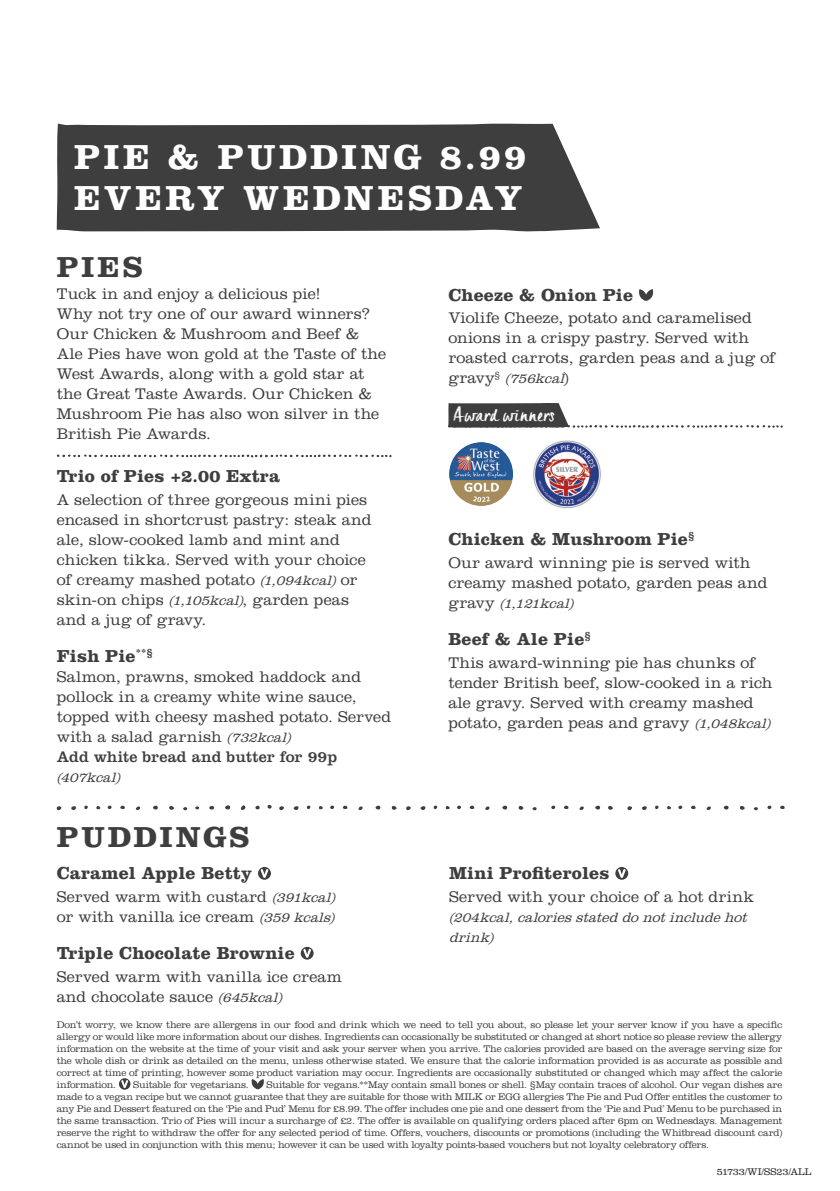
<style>
.page{position:relative;width:840px;height:1191px;background:#fff}
.page>*{position:absolute;margin:0;border:0;box-sizing:border-box;transform-origin:0 0}
.t1{font:700 36px/41.4px "Clarendon LT Std";letter-spacing:.095em;color:#fff}
.t2{font:700 30px "Clarendon LT Std";letter-spacing:.1em;color:#3e3e3f}
.t3{font:700 18px "Clarendon LT Std";letter-spacing:.01em;color:#3e3e3f}
.t4{font:18px "Creta";letter-spacing:.05em;color:#fff}
.t5{font:300 16px/20px "Clarendon LT Std";letter-spacing:.005em;color:#3e3e3f}
.t6{font:italic 300 14px/20px "Clarendon LT Std";color:#3e3e3f}
.t7{font:300 10px/12px "Clarendon LT Std";letter-spacing:-.02em;color:#3e3e3f;text-align:justify}
.t8{font:300 10px "Clarendon LT Std";letter-spacing:-.015em;color:#231f20}
.s1{font-style:italic;font-size:14px}
.s2{font-weight:400}
.s3{font-style:normal;font-size:16px}
</style>
<div class="page">
<svg style="left:639px;top:289px;width:14px;height:12px"></svg>
<svg style="left:448px;top:403px;width:334px;height:25px"></svg>
<svg style="left:183px;top:807px;width:4px;height:4px"></svg>
<svg style="left:136px;top:806px;width:4px;height:4px"></svg>
<svg style="left:71px;top:806px;width:5px;height:4px"></svg>
<svg style="left:169px;top:806px;width:5px;height:4px"></svg>
<svg style="left:195px;top:806px;width:4px;height:4px"></svg>
<svg style="left:96px;top:805px;width:16px;height:5px"></svg>
<svg style="left:255px;top:804px;width:16px;height:6px"></svg>
<svg style="left:57px;top:806px;width:4px;height:5px"></svg>
<svg style="left:240px;top:805px;width:5px;height:5px"></svg>
<svg style="left:209px;top:806px;width:5px;height:4px"></svg>
<svg style="left:153px;top:805px;width:5px;height:5px"></svg>
<svg style="left:225px;top:805px;width:5px;height:5px"></svg>
<svg style="left:120px;top:805px;width:5px;height:4px"></svg>
<svg style="left:84px;top:805px;width:4px;height:5px"></svg>
<svg style="left:358px;top:806px;width:4px;height:4px"></svg>
<svg style="left:293px;top:806px;width:6px;height:4px"></svg>
<svg style="left:391px;top:806px;width:6px;height:4px"></svg>
<svg style="left:319px;top:805px;width:15px;height:5px"></svg>
<svg style="left:279px;top:806px;width:5px;height:5px"></svg>
<svg style="left:375px;top:805px;width:5px;height:5px"></svg>
<svg style="left:342px;top:805px;width:6px;height:4px"></svg>
<svg style="left:307px;top:805px;width:3px;height:5px"></svg>
<svg style="left:532px;top:807px;width:4px;height:4px"></svg>
<svg style="left:485px;top:806px;width:4px;height:4px"></svg>
<svg style="left:420px;top:806px;width:5px;height:4px"></svg>
<svg style="left:518px;top:806px;width:6px;height:4px"></svg>
<svg style="left:445px;top:805px;width:16px;height:5px"></svg>
<svg style="left:406px;top:806px;width:4px;height:5px"></svg>
<svg style="left:502px;top:805px;width:5px;height:5px"></svg>
<svg style="left:469px;top:805px;width:5px;height:4px"></svg>
<svg style="left:433px;top:805px;width:4px;height:4px"></svg>
<svg style="left:579px;top:806px;width:4px;height:4px"></svg>
<svg style="left:608px;top:806px;width:5px;height:4px"></svg>
<svg style="left:551px;top:805px;width:4px;height:4px"></svg>
<svg style="left:595px;top:805px;width:5px;height:5px"></svg>
<svg style="left:564px;top:805px;width:5px;height:4px"></svg>
<svg style="left:767px;top:805px;width:4px;height:4px"></svg>
<svg style="left:780px;top:805px;width:5px;height:4px"></svg>
<svg style="left:753px;top:807px;width:4px;height:4px"></svg>
<svg style="left:706px;top:806px;width:4px;height:4px"></svg>
<svg style="left:642px;top:806px;width:4px;height:4px"></svg>
<svg style="left:740px;top:806px;width:5px;height:4px"></svg>
<svg style="left:667px;top:805px;width:15px;height:5px"></svg>
<svg style="left:627px;top:806px;width:4px;height:5px"></svg>
<svg style="left:723px;top:805px;width:5px;height:5px"></svg>
<svg style="left:691px;top:805px;width:5px;height:4px"></svg>
<svg style="left:655px;top:805px;width:3px;height:5px"></svg>
<svg style="left:258px;top:867px;width:13px;height:12px"></svg>
<svg style="left:300px;top:946px;width:13px;height:13px"></svg>
<svg style="left:615px;top:867px;width:13px;height:12px"></svg>
<svg style="left:56px;top:454px;width:335px;height:4px"></svg>
<div style="left:57px;top:123px;width:542px;height:108px;background:#3e3e3f"></div>
<svg style="left:119px;top:1078px;width:11px;height:11px"></svg>
<svg style="left:251px;top:1079px;width:13px;height:10px"></svg>
<img style="left:530px;top:438px;width:73px;height:72px;border-radius:36px">
<img style="left:449px;top:442px;width:63px;height:64px;border-radius:32px">
<h1 class="t1" style="left:74px;top:136px;width:453px">PIE &amp; PUDDING 8.99<br>EVERY WEDNESDAY</h1>
<h2 class="t2" style="left:57px;top:249px;width:87px">PIES</h2>
<p class="t5" style="left:57px;top:284px;width:331px">Tuck in and enjoy a delicious pie!<br>Why not try one of our award winners?<br>Our Chicken &amp; Mushroom and Beef &amp; Ale Pies have won gold at the Taste of the West Awards, along with a gold star at the Great Taste Awards. Our Chicken &amp; Mushroom Pie has also won silver in the British Pie Awards.</p>
<h3 class="t3" style="left:57px;top:465px;width:225px">Trio of Pies +2.00 Extra</h3>
<p class="t5" style="left:57px;top:489px;width:316px">A selection of three gorgeous mini pies encased in shortcrust pastry: steak and ale, slow-cooked lamb and mint and chicken tikka. Served with your choice of creamy mashed potato <span class="s1">(1,094kcal)</span>or skin-on chips <span class="s1">(1,105kcal)</span>, garden peas and a jug of gravy.</p>
<h3 class="t3" style="left:57px;top:645px;width:98px">Fish Pie<sup>**§</sup></h3>
<h3 class="t5" style="left:57px;top:666px;width:336px">Salmon, prawns, smoked haddock and pollock in a creamy white wine sauce, topped with cheesy mashed potato. Served with a salad garnish <span class="s1">(732kcal)<br></span><span class="s2">Add white bread and butter for 99p</span></h3>
<h3 class="t6" style="left:57px;top:767px;width:69px">(407kcal)</h3>
<h2 class="t2" style="left:57px;top:819px;width:194px">PUDDINGS</h2>
<h3 class="t3" style="left:57px;top:862px;width:197px">Caramel Apple Betty</h3>
<h3 class="t5" style="left:57px;top:886px;width:284px">Served warm with custard <span class="s1">(391kcal) </span>or with vanilla ice cream <span class="s1">(359 kcals)</span></h3>
<h3 class="t3" style="left:57px;top:942px;width:239px">Triple Chocolate Brownie</h3>
<h3 class="t5" style="left:57px;top:966px;width:286px">Served warm with vanilla ice cream and chocolate sauce <span class="s1">(645kcal)</span></h3>
<h3 class="t3" style="left:448px;top:284px;width:186px">Cheeze &amp; Onion Pie</h3>
<h3 class="t5" style="left:448px;top:308px;width:328px">Violife Cheeze, potato and caramelised onions in a crispy pastry. Served with roasted carrots, garden peas and a jug of</h3>
<h3 class="t6" style="left:448px;top:369px;width:122px"><span class="s3">g r a v y</span> <sup>§</sup> (756kcal<span class="s3">)</span></h3>
<h3 class="t4" style="left:453px;top:404px;width:102px">Award winners</h3>
<h3 class="t3" style="left:448px;top:528px;width:247px">Chicken &amp; Mushroom Pie<sup>§</sup></h3>
<h3 class="t5" style="left:448px;top:553px;width:320px">Our award winning pie is served with creamy mashed potato, garden peas and</h3>
<h3 class="t6" style="left:448px;top:593px;width:131px"><span class="s3">g r av y</span> (1,121kcal)</h3>
<h3 class="t3" style="left:448px;top:628px;width:144px">Beef &amp; Ale Pie<sup>§</sup></h3>
<h3 class="t5" style="left:448px;top:652px;width:327px">This award-winning pie has chunks of tender British beef, slow-cooked in a rich ale gravy. Served with creamy mashed potato, garden peas and gravy <span class="s1">(1,048kcal)</span></h3>
<h3 class="t3" style="left:449px;top:862px;width:162px">Mini Profiteroles</h3>
<h3 class="t5" style="left:449px;top:886px;width:306px">Served with your choice of a hot drink</h3>
<h3 class="t6" style="left:449px;top:907px;width:303px">(204kcal,caloriesstated donotincludehot drink)</h3>
<p class="t7" style="left:57px;top:1018px;width:726px">Don’t worry, we know there are allergens in our food and drink which we need to tell you about, so please let your server know if you have a specific allergy or would like more information about our dishes. Ingredients can occasionally be substituted or changed at short notice so please review the allergy information on the website at the time of your visit and ask your server when you arrive. The calories provided are based on the average serving size for the whole dish or drink as detailed on the menu, unless otherwise stated. We ensure that the calorie information provided is as accurate as possible and correct at time of printing, however some product variation may occur. Ingredients are occasionally substituted or changed which may affect the calorie information.</p>
<p class="t7" style="left:57px;top:1078px;width:726px;text-indent:210px">Suitable for vegans.**May contain small bones or shell. §May contain traces of alcohol. Our vegan dishes are made to a vegan recipe but we cannot guarantee that they are suitable for those with MILK or EGG allergies The Pie and Pud Offer entitles the customer to any Pie and Dessert featured on the ‘Pie and Pud’ Menu for £8.99. The offer includes one pie and one dessert from the ‘Pie and Pud’ Menu to be purchased in the same transaction. Trio of Pies will incur a surcharge of £2. The offer is available on qualifying orders placed after 6pm on Wednesdays. Management reserve the right to withdraw the offer for any selected period of time. Offers, vouchers, discounts or promotions (including the Whitbread discount card) cannot be used in conjunction with this menu; however it can be used with loyalty points-based vouchers but not loyalty celebratory offers.</p>
<p class="t8" style="left:716px;top:1165px;width:96px">51733/WI/SS23/ALL</p>
<p class="t7" style="left:133px;top:1078px;width:117px">Suitable for vegetarians.</p>
</div>
